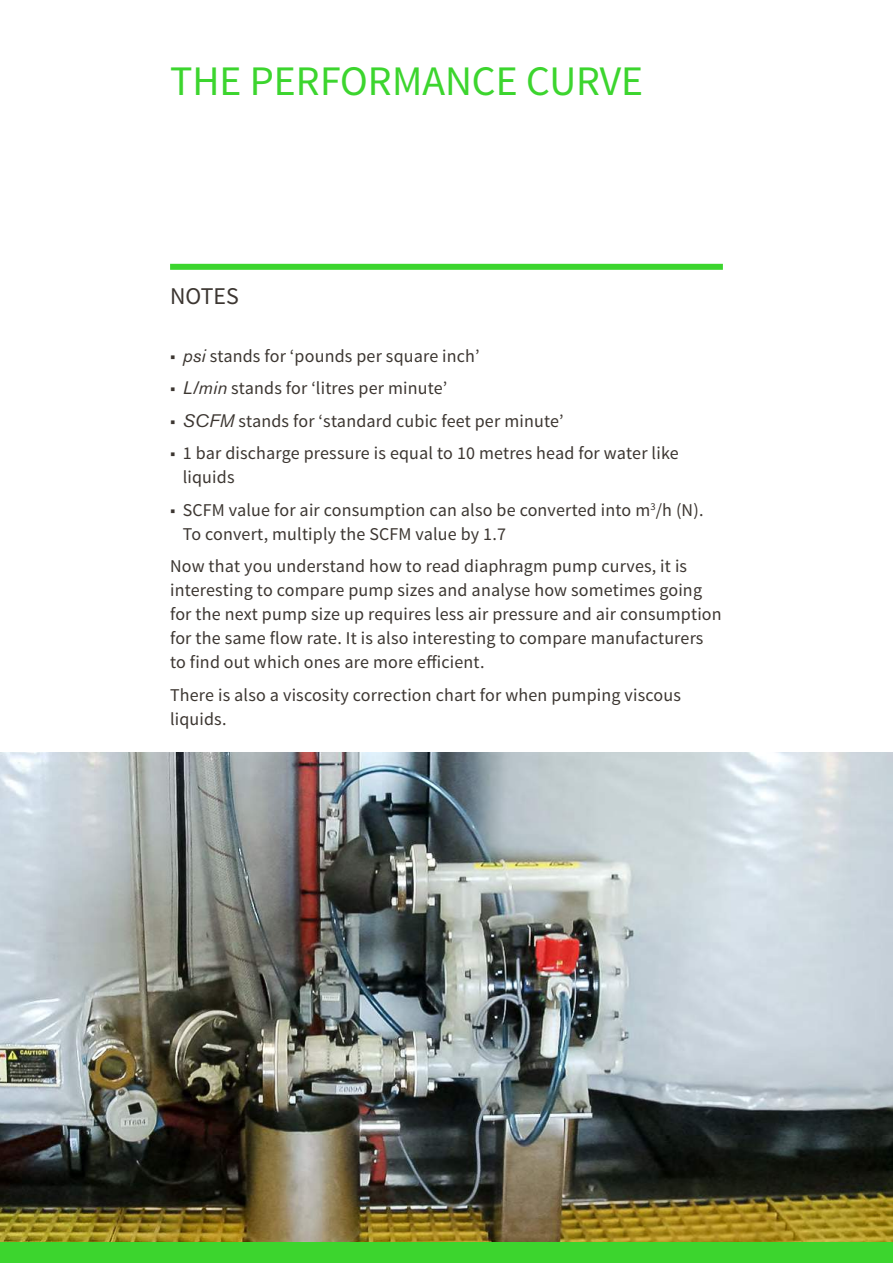
<style>
.page{position:relative;width:893px;height:1263px;background:#fff}
.page>*{position:absolute;margin:0;border:0;box-sizing:border-box;transform-origin:0 0}
.t1{font:42px "Source Sans Pro";color:#3cd52e}
.t2{font:24px "Source Sans Pro";color:#3c3631}
.t3{font:18px/24px "Source Sans Pro";letter-spacing:.01em;color:#3c3631}
.s1{font-family:"Akzidenz Grotesk BQ";font-style:italic}
</style>
<div class="page">
<div style="left:0;top:1242px;width:893px;height:21px;background:#3cd52e"></div>
<img style="left:0;top:753px;width:893px;height:489px">
<div style="left:170px;top:264px;width:553px;height:6px;background:#3cd52e"></div>
<h1 class="t1" style="left:170px;top:55px;width:475px">THE PERFORMANCE CURVE</h1>
<h2 class="t2" style="left:170px;top:281px;width:70px">NOTES</h2>
<p class="t3" style="left:170px;top:344px;width:311px">■ <span class="s1">psi</span> stands for ‘pounds per square inch’</p>
<p class="t3" style="left:170px;top:377px;width:279px">■ <span class="s1">L/min</span> stands for ‘litres per minute’</p>
<p class="t3" style="left:170px;top:409px;width:395px">■ <span class="s1">SCFM</span> stands for ‘standard cubic feet per minute’</p>
<p class="t3" style="left:183px;top:442px;width:497px;text-indent:-13px">■ 1 bar discharge pressure is equal to 10 metres head for water like liquids</p>
<p class="t3" style="left:183px;top:498px;width:522px;text-indent:-13px">■ SCFM value for air consumption can also be converted into m<sup>3</sup>/h (N).<br>To convert, multiply the SCFM value by 1.7</p>
<p class="t3" style="left:170px;top:555px;width:553px">Now that you understand how to read diaphragm pump curves, it is interesting to compare pump sizes and analyse how sometimes going for the next pump size up requires less air pressure and air consumption for the same flow rate. It is also interesting to compare manufacturers to find out which ones are more efficient.</p>
<p class="t3" style="left:170px;top:683px;width:512px">There is also a viscosity correction chart for when pumping viscous liquids.</p>
</div>
